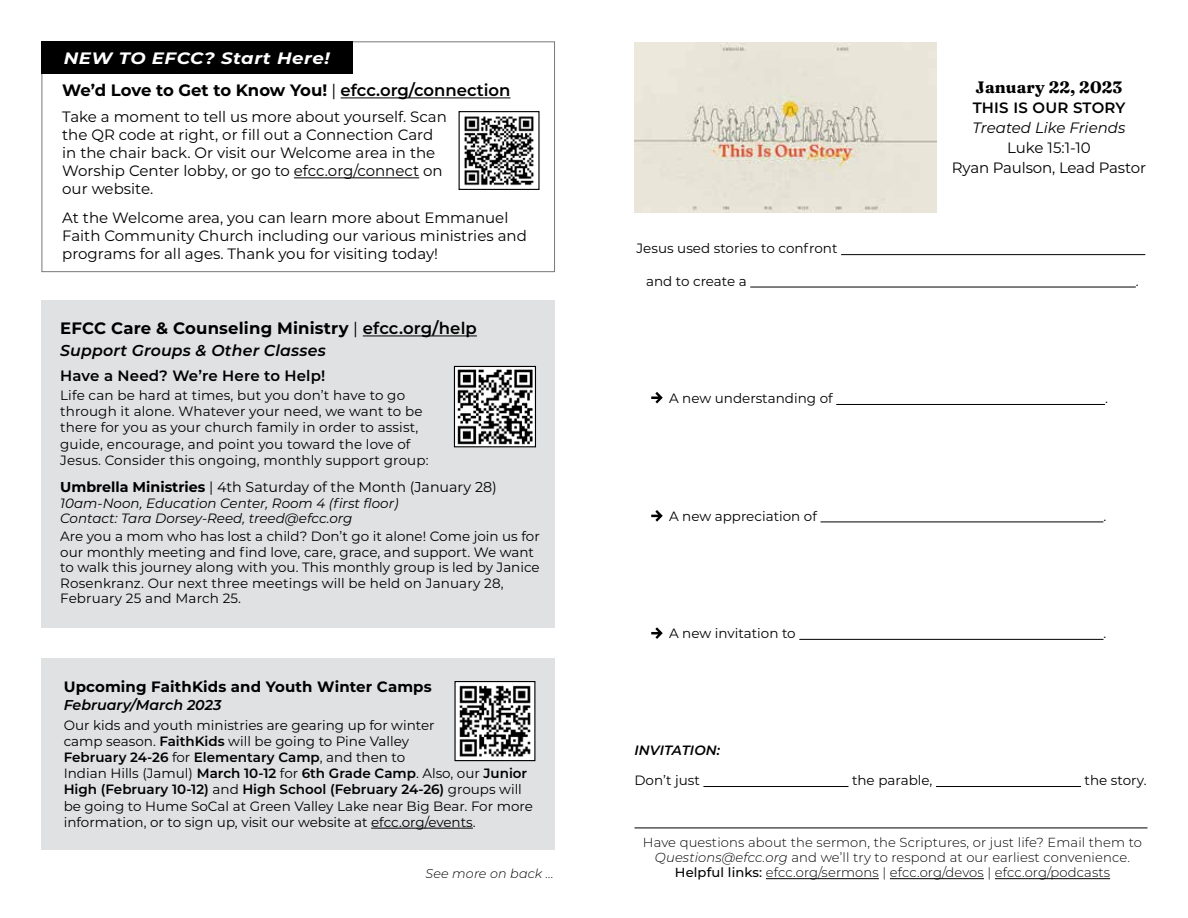
<style>
.page{position:relative;width:1188px;height:918px;background:#fff}
.page>*{position:absolute;margin:0;border:0;box-sizing:border-box;transform-origin:0 0}
.t1{font:700 16.5px/32.7px "Montserrat";letter-spacing:-.015em;color:#000}
.t2{font:700 16.5px "Montserrat";letter-spacing:.005em;color:#000}
.t3{font:900 16.5px "Fraunces 9 pt";letter-spacing:.01em;color:#000}
.t4{font:italic 600 15.75px "Montserrat";letter-spacing:.01em;color:#000}
.t5{font:15px/18px "Montserrat";color:#000}
.t6{font:600 15px "Montserrat";letter-spacing:.01em;color:#000}
.t7{font:700 15px "Montserrat";letter-spacing:.01em;color:#000}
.t8{font:italic 15px "Montserrat";color:#000}
.t9{font:14.25px "Montserrat";color:#000}
.t10{font:italic 600 14.25px "Montserrat";color:#000}
.t11{font:13.5px/16.2px "Montserrat";color:#000}
.t12{font:italic 13.5px/15.6px "Montserrat";color:#000}
.t13{font:italic 600 13.5px "Montserrat";letter-spacing:.01em;color:#000}
.t14{font:300 13.2px/15px "Montserrat";letter-spacing:.01em;color:#000;text-align:center}
.t15{font:italic 300 12.75px "Montserrat";letter-spacing:.01em;color:#000}
.s1{font-style:italic;color:#fff}
.s2{font-weight:400}
.s3{font-weight:600}
.s4{font-weight:700}
.s5{font-style:italic}
.s6{font-weight:500}
</style>
<div class="page">
<div style="left:41px;top:659px;width:514px;height:191px;background:#e0e1e2"></div>
<div style="left:42px;top:41px;width:513px;height:231px;border:1px solid #77787b"></div>
<div style="left:42px;top:42px;width:311px;height:32px;background:#000"></div>
<hr style="left:341px;top:97px;width:169px;height:1px;background:#000">
<hr style="left:294px;top:177px;width:125px;height:1px;background:#000">
<img style="left:464px;top:116px;width:70px;height:70px">
<div style="left:459px;top:111px;width:81px;height:79px;border:1px solid #000"></div>
<div style="left:41px;top:300px;width:514px;height:328px;background:#e0e1e2"></div>
<hr style="left:363px;top:336px;width:114px;height:1px;background:#000">
<img style="left:456px;top:368px;width:78px;height:77px">
<div style="left:454px;top:366px;width:82px;height:81px;border:1px solid #000"></div>
<hr style="left:371px;top:828px;width:102px;height:1px;background:#000">
<img style="left:456px;top:683px;width:77px;height:76px">
<div style="left:454px;top:681px;width:81px;height:80px;border:1px solid #000"></div>
<svg style="left:651px;top:392px;width:12px;height:11px"></svg>
<hr style="left:634px;top:828px;width:514px;height:1px;background:#000">
<hr style="left:766px;top:878px;width:113px;height:1px;background:#000">
<hr style="left:890px;top:878px;width:94px;height:1px;background:#000">
<hr style="left:995px;top:878px;width:115px;height:1px;background:#000">
<hr style="left:841px;top:254px;width:304px;height:1px;background:#000">
<hr style="left:750px;top:287px;width:386px;height:1px;background:#000">
<hr style="left:836px;top:404px;width:269px;height:1px;background:#000">
<hr style="left:820px;top:522px;width:283px;height:1px;background:#000">
<hr style="left:799px;top:639px;width:304px;height:1px;background:#000">
<hr style="left:703px;top:786px;width:145px;height:1px;background:#000">
<hr style="left:936px;top:786px;width:145px;height:1px;background:#000">
<svg style="left:651px;top:510px;width:12px;height:12px"></svg>
<svg style="left:651px;top:627px;width:12px;height:12px"></svg>
<img style="left:634px;top:43px;width:302px;height:169px">
<p class="t1" style="left:62px;top:41px;width:450px"><span class="s1">NEW TO EFCC? Start Here!<br></span>We’d Love to Get to Know You! <span class="s2">|</span> <span class="s3">efcc.org/connection</span></p>
<p class="t5" style="left:62px;top:108px;width:386px">Take a moment to tell us more about yourself. Scan the QR code at right, or fill out a Connection Card in the chair back. Or visit our Welcome area in the Worship Center lobby, or go to efcc.org/connect on our website.</p>
<p class="t5" style="left:62px;top:208px;width:466px">At the Welcome area, you can learn more about Emmanuel<br>Faith Community Church including our various ministries and programs for all ages. Thank you for visiting today!</p>
<p class="t2" style="left:60px;top:317px;width:418px">EFCC Care &amp; Counseling Ministry <span class="s2">|</span> <span class="s3">efcc.org/help</span></p>
<p class="t4" style="left:60px;top:340px;width:267px">Support Groups &amp; Other Classes</p>
<p class="t6" style="left:60px;top:365px;width:267px">Have a Need? We’re Here to Help!</p>
<p class="t11" style="left:60px;top:387px;width:370px">Life can be hard at times, but you don’t have to go through it alone. Whatever your need, we want to be there for you as your church family in order to assist, guide, encourage, and point you toward the love of Jesus. Consider this ongoing, monthly support group:</p>
<p class="t9" style="left:60px;top:477px;width:438px"><span class="s4">Umbrella Ministries</span> | 4th Saturday of the Month (January 28)</p>
<p class="t12" style="left:60px;top:495px;width:340px">10am-Noon, Education Center, Room 4 (first floor)<br>Contact: Tara Dorsey-Reed, treed@efcc.org</p>
<p class="t11" style="left:60px;top:528px;width:481px;line-height:15.5px">Are you a mom who has lost a child? Don’t go it alone! Come join us for our monthly meeting and find love, care, grace, and support. We want to walk this journey along with you. This monthly group is led by Janice Rosenkranz. Our next three meetings will be held on January 28, February 25 and March 25.</p>
<p class="t7" style="left:64px;top:676px;width:370px">Upcoming FaithKids and Youth Winter Camps</p>
<p class="t10" style="left:64px;top:694px;width:159px">February/March 2023</p>
<p class="t11" style="left:64px;top:716px;width:471px">Our kids and youth ministries are gearing up for winter<br>camp season. <span class="s3">FaithKids</span> will be going to Pine Valley<br><span class="s3">February 24-26</span> for <span class="s3">Elementary Camp</span>, and then to<br>Indian Hills (Jamul) <span class="s3">March 10-12</span> for <span class="s3">6th Grade Camp</span>. Also, our <span class="s3">Junior High (February 10-12)</span> and <span class="s3">High School (February 24-26)</span> groups will be going to Hume SoCal at Green Valley Lake near Big Bear. For more information, or to sign up, visit our website at efcc.org/events.</p>
<p class="t15" style="left:425px;top:865px;width:130px">See more on back ...</p>
<p class="t3" style="left:976px;top:74px;width:148px">January 22, 2023</p>
<p class="t6" style="left:973px;top:97px;width:154px">THIS IS OUR STORY</p>
<p class="t8" style="left:973px;top:118px;width:154px">Treated Like Friends</p>
<p class="t5" style="left:952px;top:138px;width:196px;line-height:19.4px;text-align:center">Luke 15:1-10<br>Ryan Paulson, Lead Pastor</p>
<p class="t11" style="left:637px;top:240px;width:203px">Jesus used stories to confront</p>
<p class="t11" style="left:646px;top:272px;width:102px">and to create a</p>
<p class="t11" style="left:1136px;top:272px;width:4px">.</p>
<p class="t11" style="left:669px;top:390px;width:165px">A new understanding of</p>
<p class="t11" style="left:1105px;top:390px;width:4px">.</p>
<p class="t11" style="left:669px;top:507px;width:149px">A new appreciation of</p>
<p class="t11" style="left:1103px;top:507px;width:4px">.</p>
<p class="t11" style="left:669px;top:625px;width:128px">A new invitation to</p>
<p class="t11" style="left:1103px;top:625px;width:4px">.</p>
<p class="t13" style="left:634px;top:741px;width:87px">INVITATION:</p>
<p class="t11" style="left:634px;top:772px;width:67px">Don’t just</p>
<p class="t11" style="left:852px;top:772px;width:82px">the parable,</p>
<p class="t11" style="left:1085px;top:772px;width:63px">the story.</p>
<p class="t14" style="left:643px;top:835px;width:501px">Have questions about the sermon, the Scriptures, or just life? Email them to<br><span class="s5">Questions@efcc.org</span> and we’ll try to respond at our earliest convenience.<br><span class="s6">Helpful links:</span> efcc.org/sermons | efcc.org/devos | efcc.org/podcasts</p>
</div>
